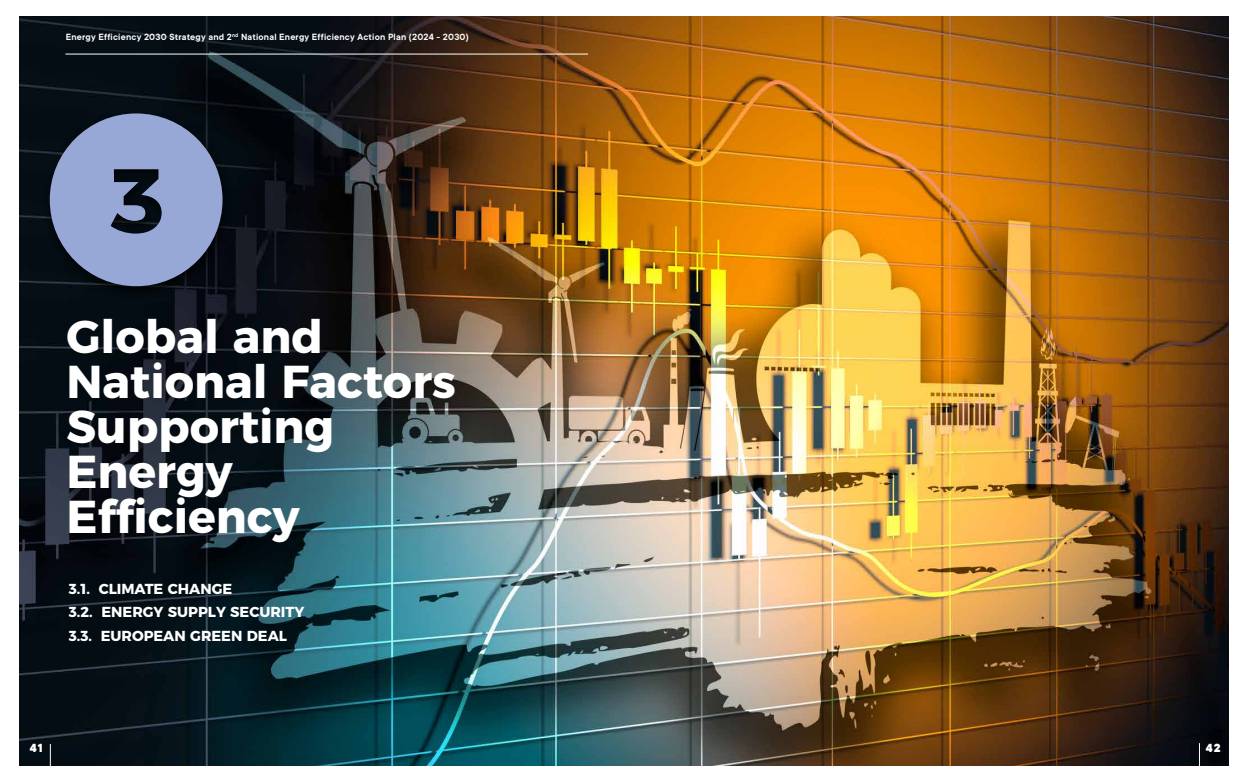
<style>
.page{position:relative;width:1248px;height:780px;background:#fff}
.page>*{position:absolute;margin:0;border:0;box-sizing:border-box;transform-origin:0 0}
.t1{font:700 46px/45px "Montserrat";color:#fff}
.t2{font:700 14.5px/23.2px "Montserrat";color:#fff}
.t3{font:800 13px "TT Commons";color:#fff}
.t4{font:600 10px "TT Commons";letter-spacing:.02em;color:#fff}
</style>
<div class="page">
<img style="left:20px;top:16px;width:1208px;height:749px">
<hr style="left:65px;top:54px;width:523px;height:1px;background:#fff">
<div style="left:42px;top:109px;width:192px;height:192px;background:#000;opacity:.72"></div>
<svg style="left:50px;top:113px;width:172px;height:173px;background:#6e7c9f"></svg>
<hr style="left:50px;top:744px;width:1px;height:36px;background:#fff">
<hr style="left:1198px;top:743px;width:1px;height:37px;background:#fff">
<p class="t4" style="left:66px;top:31px;width:404px">Energy Efficiency 2030 Strategy and 2<sup>nd</sup> National Energy Efficiency Action Plan (2024 - 2030)</p>
<h1 class="t1" style="left:66px;top:310px;width:391px">Global and<br>National Factors<br>Supporting<br>Energy<br>Efficiency</h1>
<h2 class="t2" style="left:69px;top:576px;width:237px">3.1. CLIMATE CHANGE<br>3.2. ENERGY SUPPLY SECURITY<br>3.3. EUROPEAN GREEN DEAL</h2>
<h3 class="t3" style="left:30px;top:740px;width:14px">41</h3>
<h3 class="t3" style="left:1205px;top:740px;width:16px">42</h3>
</div>
